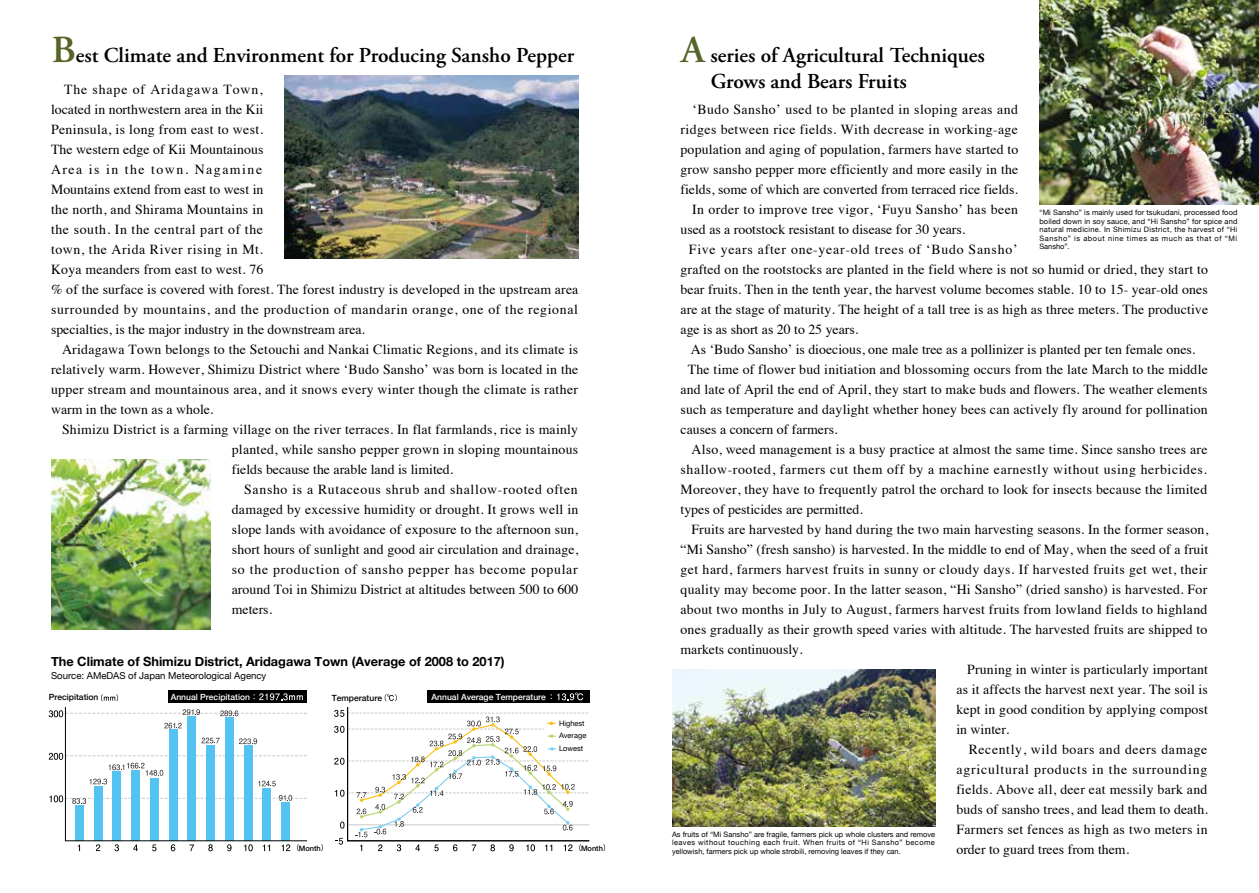
<style>
.page{position:relative;width:1259px;height:893px;background:#fff}
.page>*{position:absolute;margin:0;border:0;box-sizing:border-box;transform-origin:0 0}
.t1{font:600 21.3px/25.5px "Adobe Garamond Pro";color:#000}
.t2{font:13.8px/20px "Times";letter-spacing:.015em;color:#000;text-align:justify}
.t3{font:13.8px "Times";letter-spacing:.045em;color:#000}
.t4{font:13.8px "Times";letter-spacing:.055em;color:#000}
.t5{font:13.8px "Times";letter-spacing:.035em;color:#000}
.t6{font:13.8px "Times";letter-spacing:.06em;color:#000}
.t7{font:700 12.75px "Helvetica Neue";color:#000}
.t8{font:9.6px "Helvetica Neue";color:#000}
.t9{font:500 8.55px "Helvetica Neue";color:#fff}
.t10{font:500 8.55px "Helvetica Neue";color:#000}
.t11{font:7.5px/8.6px "Helvetica Neue";color:#000;text-align:justify}
.t12{font:500 7.5px "Helvetica Neue";color:#000}
.s1{font-size:38.25px;color:#556427}
.s2{font-family:"Koz Go Pr 6 N";font-weight:400}
</style>
<div class="page">
<img style="left:1039px;top:0;width:220px;height:204px">
<img style="left:672px;top:670px;width:263px;height:156px">
<img style="left:51px;top:459px;width:160px;height:170px">
<img style="left:285px;top:75px;width:293px;height:183px">
<svg style="left:101px;top:694px;width:17px;height:7px"></svg>
<svg style="left:385px;top:694px;width:12px;height:7px"></svg>
<svg style="left:49px;top:707px;width:258px;height:144px"></svg>
<div style="left:427px;top:690px;width:162px;height:13px;background:#000"></div>
<svg style="left:551px;top:692px;width:32px;height:8px"></svg>
<div style="left:168px;top:690px;width:139px;height:13px;background:#000"></div>
<svg style="left:253px;top:693px;width:50px;height:7px"></svg>
<svg style="left:334px;top:707px;width:256px;height:144px"></svg>
<h1 class="t1" style="left:52px;top:43px;width:524px"><span class="s1">B</span>est Climate and Environment for Producing Sansho Pepper</h1>
<p class="t2" style="left:51px;top:78px;width:529px;text-align:left;text-indent:13px">The shape of Aridagawa Town,<br>located in northwestern area in the Kii<br>Peninsula, is long from east to west.<br>The western edge of Kii Mountainous<br>Area is in the town. Nagamine<br>Mountains extend from east to west in<br>the north, and Shirama Mountains in<br>the south. In the central part of the<br>town, the Arida River rising in Mt.<br>Koya meanders from east to west. 76<br>% of the surface is covered with forest. The forest industry is developed in the upstream area surrounded by mountains, and the production of mandarin orange, one of the regional specialties, is the major industry in the downstream area.</p>
<p class="t2" style="left:51px;top:338px;width:529px;text-indent:11px">Aridagawa Town belongs to the Setouchi and Nankai Climatic Regions, and its climate is relatively warm. However, Shimizu District where ‘Budo Sansho’ was born is located in the upper stream and mountainous area, and it snows every winter though the climate is rather warm in the town as a whole.</p>
<p class="t2" style="left:232px;top:418px;width:348px;text-indent:-170px">Shimizu District is a farming village on the river terraces. In flat farmlands, rice is mainly planted, while sansho pepper grown in sloping mountainous fields because the arable land is limited.</p>
<p class="t2" style="left:232px;top:478px;width:348px;text-indent:12px">Sansho is a Rutaceous shrub and shallow-rooted often damaged by excessive humidity or drought. It grows well in slope lands with avoidance of exposure to the afternoon sun, short hours of sunlight and good air circulation and drainage, so the production of sansho pepper has become popular around Toi in Shimizu District at altitudes between 500 to 600 meters.</p>
<p class="t7" style="left:51px;top:651px;width:455px">The Climate of Shimizu District, Aridagawa Town (Average of 2008 to 2017)</p>
<p class="t8" style="left:51px;top:668px;width:217px">Source: AMeDAS of Japan Meteorological Agency</p>
<p class="t10" style="left:49px;top:690px;width:51px">Precipitation</p>
<p class="t9" style="left:171px;top:690px;width:81px">Annual Precipitation</p>
<p class="t10" style="left:332px;top:691px;width:52px">Temperature</p>
<p class="t9" style="left:431px;top:690px;width:116px">Annual Average Temperature</p>
<p class="t11" style="left:559px;top:717px;width:29px;line-height:12.8px;text-align:left">Highest<br>Average<br>Lowest</p>
<p class="t12" style="left:299px;top:842px;width:24px">Month</p>
<p class="t12" style="left:581px;top:842px;width:24px">Month</p>
<h1 class="t1" style="left:681px;top:43px;width:305px"><span class="s1">A</span> series of Agricultural Techniques<span class="s2">　</span> Grows and Bears Fruits</h1>
<p class="t5" style="left:692px;top:97px;width:327px">‘Budo Sansho’ used to be planted in sloping areas and</p>
<p class="t2" style="left:680px;top:118px;width:339px">ridges between rice fields. With decrease in working-age</p>
<p class="t2" style="left:680px;top:138px;width:339px">population and aging of population, farmers have started to</p>
<p class="t2" style="left:680px;top:158px;width:339px">grow sansho pepper more efficiently and more easily in the</p>
<p class="t2" style="left:680px;top:178px;width:339px">fields, some of which are converted from terraced rice fields.</p>
<p class="t2" style="left:692px;top:198px;width:327px">In order to improve tree vigor, ‘Fuyu Sansho’ has been</p>
<p class="t2" style="left:680px;top:218px;width:286px">used as a rootstock resistant to disease for 30 years.</p>
<p class="t4" style="left:689px;top:236px;width:330px">Five years after one-year-old trees of ‘Budo Sansho’</p>
<p class="t2" style="left:680px;top:258px;width:529px">grafted on the rootstocks are planted in the field where is not so humid or dried, they start to</p>
<p class="t2" style="left:680px;top:278px;width:529px">bear fruits. Then in the tenth year, the harvest volume becomes stable. 10 to 15- year-old ones</p>
<p class="t2" style="left:680px;top:298px;width:529px">are at the stage of maturity. The height of a tall tree is as high as three meters. The productive</p>
<p class="t2" style="left:680px;top:318px;width:179px">age is as short as 20 to 25 years.</p>
<p class="t2" style="left:691px;top:338px;width:506px">As ‘Budo Sansho’ is dioecious, one male tree as a pollinizer is planted per ten female ones.</p>
<p class="t2" style="left:688px;top:358px;width:521px">The time of flower bud initiation and blossoming occurs from the late March to the middle</p>
<p class="t2" style="left:680px;top:378px;width:528px">and late of April the end of April, they start to make buds and flowers. The weather elements</p>
<p class="t2" style="left:680px;top:398px;width:529px">such as temperature and daylight whether honey bees can actively fly around for pollination</p>
<p class="t2" style="left:680px;top:418px;width:158px">causes a concern of farmers.</p>
<p class="t2" style="left:691px;top:438px;width:517px">Also, weed management is a busy practice at almost the same time. Since sansho trees are</p>
<p class="t3" style="left:680px;top:456px;width:528px">shallow-rooted, farmers cut them off by a machine earnestly without using herbicides.</p>
<p class="t2" style="left:680px;top:478px;width:528px">Moreover, they have to frequently patrol the orchard to look for insects because the limited</p>
<p class="t2" style="left:680px;top:498px;width:184px">types of pesticides are permitted.</p>
<p class="t2" style="left:691px;top:518px;width:518px">Fruits are harvested by hand during the two main harvesting seasons. In the former season,</p>
<p class="t2" style="left:680px;top:538px;width:529px">“Mi Sansho” (fresh sansho) is harvested. In the middle to end of May, when the seed of a fruit</p>
<p class="t2" style="left:680px;top:558px;width:528px">get hard, farmers harvest fruits in sunny or cloudy days. If harvested fruits get wet, their</p>
<p class="t2" style="left:680px;top:578px;width:528px">quality may become poor. In the latter season, “Hi Sansho” (dried sansho) is harvested. For</p>
<p class="t2" style="left:680px;top:598px;width:528px">about two months in July to August, farmers harvest fruits from lowland fields to highland</p>
<p class="t2" style="left:680px;top:618px;width:528px">ones gradually as their growth speed varies with altitude. The harvested fruits are shipped to</p>
<p class="t2" style="left:680px;top:638px;width:124px">markets continuously.</p>
<p class="t2" style="left:967px;top:658px;width:242px">Pruning in winter is particularly important</p>
<p class="t2" style="left:956px;top:678px;width:253px">as it affects the harvest next year. The soil is</p>
<p class="t2" style="left:956px;top:698px;width:253px">kept in good condition by applying compost</p>
<p class="t2" style="left:956px;top:718px;width:54px">in winter.</p>
<p class="t3" style="left:968px;top:736px;width:240px">Recently, wild boars and deers damage</p>
<p class="t6" style="left:956px;top:756px;width:252px">agricultural products in the surrounding</p>
<p class="t2" style="left:956px;top:778px;width:252px">fields. Above all, deer eat messily bark and</p>
<p class="t2" style="left:956px;top:798px;width:253px">buds of sansho trees, and lead them to death.</p>
<p class="t2" style="left:956px;top:818px;width:253px">Farmers set fences as high as two meters in</p>
<p class="t2" style="left:956px;top:838px;width:174px">order to guard trees from them.</p>
<p class="t11" style="left:1039px;top:209px;width:200px">“Mi Sansho” is mainly used for tsukudani, processed food boiled down in soy sauce, and “Hi Sansho” for spice and natural medicine. In Shimizu District, the harvest of “Hi Sansho” is about nine times as much as that of “Mi Sansho”.</p>
<p class="t11" style="left:672px;top:830px;width:265px">As fruits of “Mi Sansho” are fragile, farmers pick up whole clusters and remove leaves without touching each fruit. When fruits of “Hi Sansho” become yellowish, farmers pick up whole strobili, removing leaves if they can.</p>
</div>
